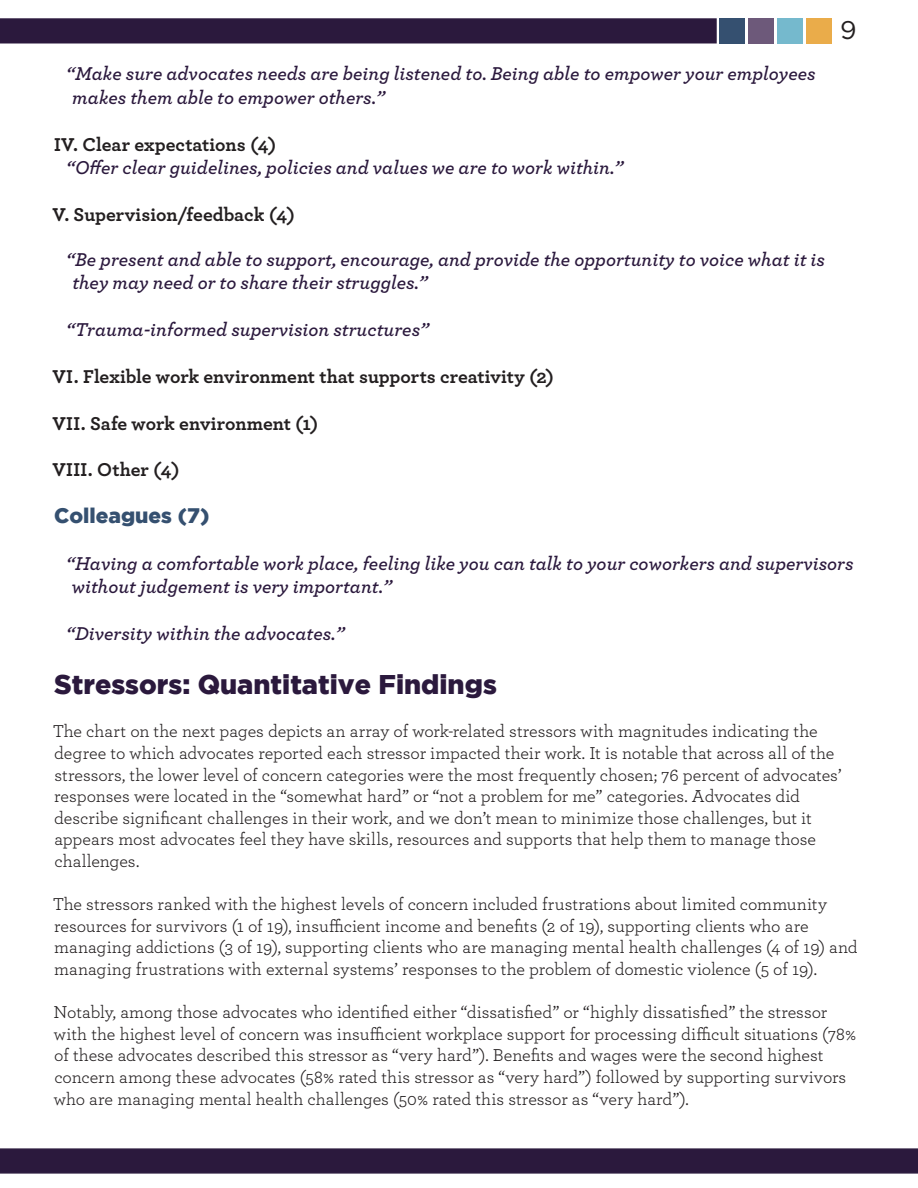
<style>
.page{position:relative;width:918px;height:1188px;background:#fff}
.page>*{position:absolute;margin:0;border:0;box-sizing:border-box;transform-origin:0 0}
.Paragraph_Style_1{font:900 27px "Gotham";color:#2b193d}
.t1{font:25.5px "Gotham";color:#231f20}
.Paragraph_Style_1-2{font:900 21px "Gotham";color:#355070}
.Paragraph_Style_1-3{font:italic 600 19.5px/23.4px "Archer";color:#2b193d}
.Paragraph_Style_1-4{font:700 19.5px "Archer";color:#231f20}
.Paragraph_Style_1-5{font:18px/21.6px "Archer";letter-spacing:-.005em;color:#231f20}
</style>
<div class="page">
<svg style="left:0;top:18px;width:717px;height:26px;background:#312042"></svg>
<div style="left:719px;top:18px;width:26px;height:26px;background:#355070"></div>
<div style="left:748px;top:18px;width:26px;height:26px;background:#6d597a"></div>
<div style="left:777px;top:18px;width:26px;height:26px;background:#75b9cd"></div>
<div style="left:806px;top:18px;width:26px;height:26px;background:#eaac4a"></div>
<svg style="left:0;top:1148px;width:918px;height:26px;background:#312043"></svg>
<h2 class="t1" style="left:840px;top:14px;width:18px">9</h2>
<p class="Paragraph_Style_1-3" style="left:72px;top:61px;width:745px;text-indent:-6px">“Make sure advocates needs are being listened to. Being able to empower your employees makes them able to empower others.”</p>
<p class="Paragraph_Style_1-4" style="left:54px;top:129px;width:224px">IV. Clear expectations (4)</p>
<p class="Paragraph_Style_1-3" style="left:66px;top:154px;width:559px">“Offer clear guidelines, policies and values we are to work within.”</p>
<p class="Paragraph_Style_1-4" style="left:52px;top:199px;width:244px">V. Supervision/feedback (4)</p>
<p class="Paragraph_Style_1-3" style="left:72px;top:246px;width:754px;text-indent:-6px">“Be present and able to support, encourage, and provide the opportunity to voice what it is they may need or to share their struggles.”</p>
<p class="Paragraph_Style_1-3" style="left:66px;top:316px;width:364px">“Trauma-informed supervision structures”</p>
<p class="Paragraph_Style_1-4" style="left:52px;top:361px;width:503px">VI. Flexible work environment that supports creativity (2)</p>
<p class="Paragraph_Style_1-4" style="left:52px;top:408px;width:267px">VII. Safe work environment (1)</p>
<p class="Paragraph_Style_1-4" style="left:52px;top:455px;width:129px">VIII. Other (4)</p>
<p class="Paragraph_Style_1-2" style="left:54px;top:504px;width:157px">Colleagues (7)</p>
<p class="Paragraph_Style_1-3" style="left:66px;top:550px;width:789px">“Having a comfortable work place, feeling like you can talk to your coworkers and supervisors without judgement is very important.”</p>
<p class="Paragraph_Style_1-3" style="left:66px;top:621px;width:280px">“Diversity within the advocates.”</p>
<p class="Paragraph_Style_1" style="left:54px;top:669px;width:444px">Stressors: Quantitative Findings</p>
<p class="Paragraph_Style_1-5" style="left:53px;top:720px;width:790px">The chart on the next pages depicts an array of work-related stressors with magnitudes indicating the degree to which advocates reported each stressor impacted their work. It is notable that across all of the stressors, the lower level of concern categories were the most frequently chosen; 76 percent of advocates’ responses were located in the “somewhat hard” or “not a problem for me” categories. Advocates did describe significant challenges in their work, and we don’t mean to minimize those challenges, but it appears most advocates feel they have skills, resources and supports that help them to manage those challenges.</p>
<p class="Paragraph_Style_1-5" style="left:53px;top:893px;width:807px">The stressors ranked with the highest levels of concern included frustrations about limited community resources for survivors (1 of 19), insufficient income and benefits (2 of 19), supporting clients who are managing addictions (3 of 19), supporting clients who are managing mental health challenges (4 of 19) and managing frustrations with external systems’ responses to the problem of domestic violence (5 of 19).</p>
<p class="Paragraph_Style_1-5" style="left:54px;top:1001px;width:804px">Notably, among those advocates who identified either “dissatisfied” or “highly dissatisfied” the stressor with the highest level of concern was insufficient workplace support for processing difficult situations (78% of these advocates described this stressor as “very hard”). Benefits and wages were the second highest concern among these advocates (58% rated this stressor as “very hard”) followed by supporting survivors who are managing mental health challenges (50% rated this stressor as “very hard”).</p>
</div>
